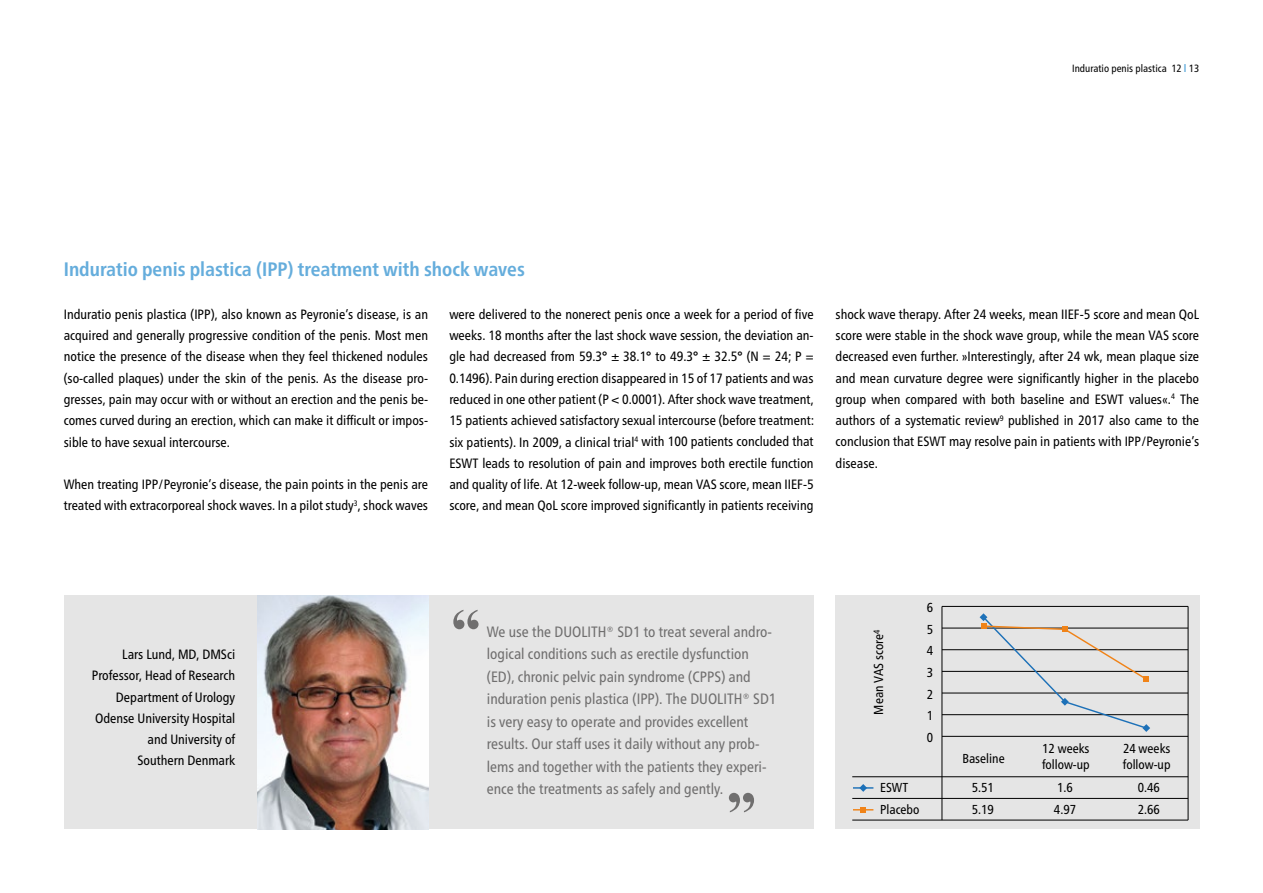
<style>
.page{position:relative;width:1263px;height:893px;background:#fff}
.page>*{position:absolute;margin:0;border:0;box-sizing:border-box;transform-origin:0 0}
.t1{font:700 60px "Times New Roman";color:#706f6f}
.t2{font:700 condensed 19.5px "Frutiger Neue LT Pro";color:#65addc}
.t3{font:condensed 15px/22.5px "Frutiger Neue LT Pro";color:#706f6f}
.t4{font:condensed 13.5px/21.3px "Frutiger Neue LT Pro";color:#000;text-align:justify}
.t5{font:condensed 13.05px/21.6px "Frutiger Neue LT Pro";color:#000}
.t6{font:condensed 10.5px "Frutiger Neue LT Pro";color:#000}
.s1{font-weight:700;color:#65addc}
</style>
<div class="page">
<div style="left:64px;top:595px;width:750px;height:234px;background:#e5e5e5"></div>
<div style="left:835px;top:595px;width:364px;height:234px;background:#e5e5e5"></div>
<img style="left:257px;top:595px;width:171px;height:234px">
<hr style="left:942px;top:606px;width:246px;height:1px;background:#000">
<hr style="left:942px;top:628px;width:246px;height:1px;background:#000">
<hr style="left:942px;top:649px;width:246px;height:1px;background:#000">
<hr style="left:942px;top:671px;width:246px;height:1px;background:#000">
<hr style="left:942px;top:693px;width:246px;height:1px;background:#000">
<hr style="left:942px;top:714px;width:246px;height:1px;background:#000">
<hr style="left:942px;top:736px;width:246px;height:1px;background:#000">
<hr style="left:852px;top:776px;width:336px;height:1px;background:#000">
<hr style="left:852px;top:798px;width:336px;height:1px;background:#000">
<hr style="left:852px;top:820px;width:336px;height:1px;background:#000">
<svg style="left:980px;top:613px;width:170px;height:119px"></svg>
<hr style="left:942px;top:606px;width:1px;height:214px;background:#010202">
<hr style="left:1188px;top:606px;width:1px;height:214px;background:#010202">
<hr style="left:853px;top:787px;width:20px;height:2px;background:#1d71b8">
<svg style="left:859px;top:784px;width:8px;height:8px"></svg>
<svg style="left:853px;top:807px;width:20px;height:5px"></svg>
<h2 class="t2" style="left:64px;top:258px;width:463px">Induratio penis plastica (IPP) treatment with shock waves</h2>
<p class="t6" style="left:1072px;top:62px;width:128px">Induratio penis plastica 12 <span class="s1">l</span> 13</p>
<p class="t4" style="left:64px;top:303px;width:366px">Induratio penis plastica (IPP), also known as Peyronie’s disease, is an acquired and generally progressive condition of the penis. Most men notice the presence of the disease when they feel thickened nodules (so-called plaques) under the skin of the penis. As the disease pro&shy;gresses, pain may occur with or without an erection and the penis be&shy;comes curved during an erection, which can make it difficult or impos&shy;sible to have sexual intercourse.</p>
<p class="t4" style="left:64px;top:474px;width:366px">When treating IPP/Peyronie’s disease, the pain points in the penis are treated with extracorporeal shock waves. In a pilot study<sup>3</sup>, shock waves</p>
<p class="t4" style="left:449px;top:303px;width:366px">were delivered to the nonerect penis once a week for a period of five weeks. 18 months after the last shock wave session, the deviation an&shy;gle had decreased from 59.3° ± 38.1° to 49.3° ± 32.5° (N = 24; P = 0.1496). Pain during erection disappeared in 15 of 17 patients and was reduced in one other patient (P &lt; 0.0001). After shock wave treatment, 15 patients achieved satisfactory sexual intercourse (before treatment: six patients). In 2009, a clinical trial<sup>4</sup> with 100 patients concluded that ESWT leads to resolution of pain and improves both erectile function and quality of life. At 12-week follow-up, mean VAS score, mean IIEF-5 score, and mean QoL score improved significantly in patients receiving</p>
<p class="t4" style="left:835px;top:303px;width:365px">shock wave therapy. After 24 weeks, mean IIEF-5 score and mean QoL score were stable in the shock wave group, while the mean VAS score decreased even further. »Interestingly, after 24 wk, mean plaque size and mean curvature degree were significantly higher in the placebo group when compared with both baseline and ESWT values«.<sup>4</sup> The authors of a systematic review<sup>9</sup> published in 2017 also came to the conclusion that ESWT may resolve pain in patients with IPP/Peyronie’s disease.</p>
<p class="t4" style="left:92px;top:644px;width:145px;text-align:right">Lars Lund, MD, DMSci<br>Professor, Head of Research<br>Department of Urology<br>Odense University Hospital and University of<br>Southern Denmark</p>
<h1 class="t1" style="left:451px;top:587px;width:31px">“</h1>
<p class="t3" style="left:487px;top:620px;width:291px">We use the DUOLITH® SD1 to treat several andro&shy;logical conditions such as erectile dysfunction (ED), chronic pelvic pain syndrome (CPPS) and induration penis plastica (IPP). The DUOLITH® SD1 is very easy to operate and provides excellent results. Our staff uses it daily without any prob&shy;lems and together with the patients they experi&shy;ence the treatments as safely and gently.</p>
<h1 class="t1" style="left:726px;top:738px;width:31px">„</h1>
<p class="t5" style="left:868px;top:714px;width:86px;rotate:-90deg">Mean VAS score<sup>4</sup></p>
<p class="t5" style="left:927px;top:596px;width:8px;text-align:justify">6<br>5<br>4<br>3<br>2<br>1<br>0</p>
<p class="t5" style="left:962px;top:748px;width:44px">Baseline</p>
<p class="t5" style="left:1123px;top:741px;width:49px;line-height:15.6px">24 weeks follow-up</p>
<p class="t5" style="left:1042px;top:741px;width:49px;line-height:15.6px">12 weeks follow-up</p>
<p class="t5" style="left:880px;top:776px;width:29px">ESWT</p>
<p class="t5" style="left:972px;top:776px;width:24px">5.51</p>
<p class="t5" style="left:1057px;top:776px;width:17px">1.6</p>
<p class="t5" style="left:1138px;top:776px;width:24px">0.46</p>
<p class="t5" style="left:880px;top:798px;width:41px">Placebo</p>
<p class="t5" style="left:972px;top:798px;width:24px">5.19</p>
<p class="t5" style="left:1054px;top:798px;width:24px">4.97</p>
<p class="t5" style="left:1138px;top:798px;width:24px">2.66</p>
</div>
